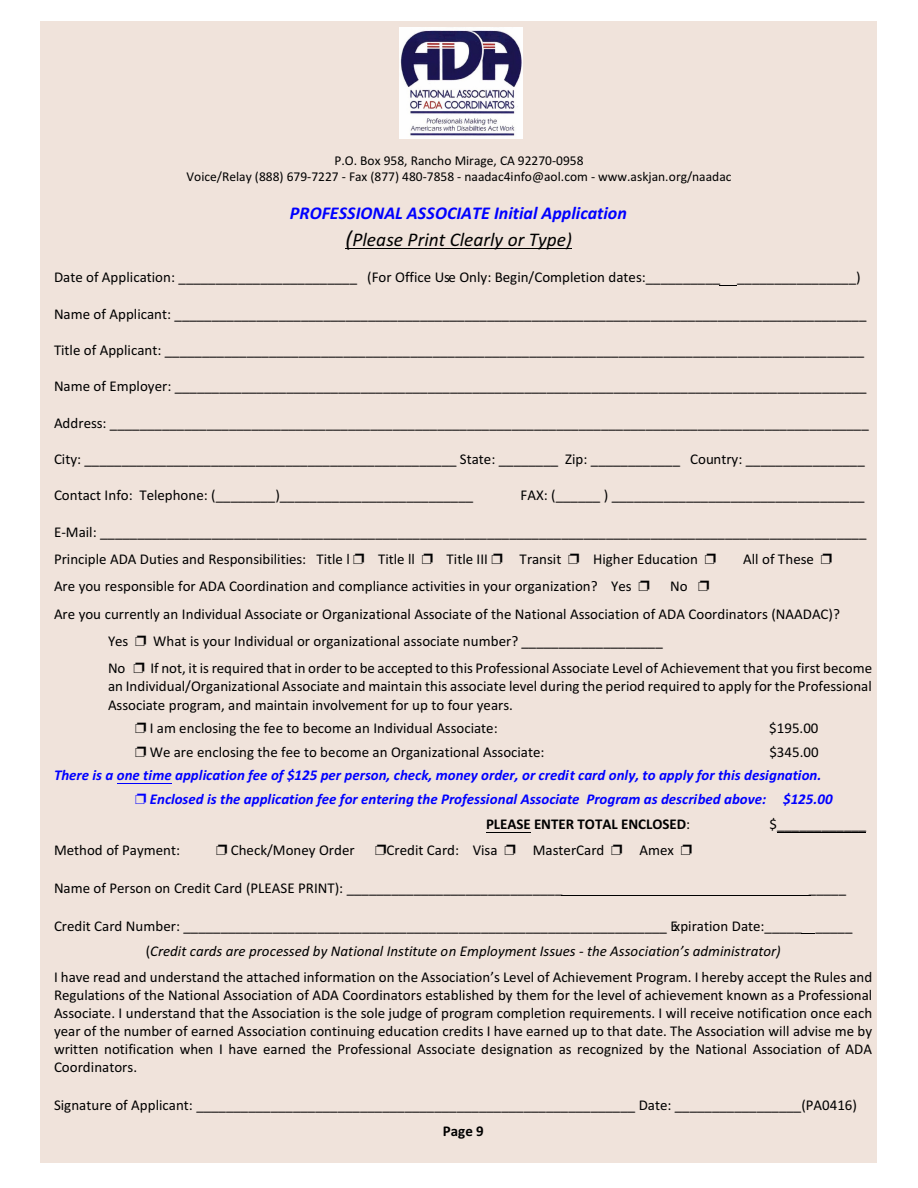
<style>
.page{position:relative;width:918px;height:1188px;background:#fff}
.page>*{position:absolute;margin:0;border:0;box-sizing:border-box;transform-origin:0 0}
.t1{font:italic 19.5px "Calibri";color:#000}
.t2{font:italic 700 18px "Calibri";color:#00f}
.t3{font:15px/18.1px "Calibri";color:#000;text-align:justify}
.t4{font:italic 700 15px/23.5px "Calibri";color:#00f}
.t5{font:italic 15px "Calibri";color:#000}
.t6{font:700 15px "Calibri";color:#000}
.t7{font:13.5px/16.4px "Calibri";color:#000;text-align:center}
.s1{font-size:22.5px}
.s2{font-weight:400}
.s3{font-style:normal}
</style>
<div class="page">
<div style="left:40px;top:22px;width:838px;height:1141px;background:#f0e3db"></div>
<img style="left:399px;top:27px;width:123px;height:111px">
<hr style="left:346px;top:248px;width:226px;height:1px;background:#000">
<svg style="left:720px;top:285px;width:17px;height:1px"></svg>
<hr style="left:117px;top:783px;width:55px;height:1px;background:#00f">
<hr style="left:486px;top:832px;width:45px;height:1px;background:#000">
<hr style="left:777px;top:832px;width:89px;height:1px;background:#000">
<hr style="left:561px;top:895px;width:249px;height:1px;background:#000">
<svg style="left:802px;top:933px;width:13px;height:1px"></svg>
<p class="t7" style="left:186px;top:154px;width:547px">P.O. Box 958, Rancho Mirage, CA 92270-0958<br>Voice/Relay (888) 679-7227 - Fax (877) 480-7858 - naadac4info@aol.com - www.askjan.org/naadac</p>
<p class="t2" style="left:290px;top:206px;width:338px">PROFESSIONAL ASSOCIATE Initial Application</p>
<h1 class="t1" style="left:346px;top:231px;width:228px"><span class="s1">(</span>Please Print Clearly or Type)</h1>
<p class="t3" style="left:54px;top:269px;width:808px">Date of Application: ________________________ (For Office Use Only: Begin/Completion dates:__________ ________________)</p>
<p class="t3" style="left:54px;top:306px;width:814px">Name of Applicant: _____________________________________________________________________________________________</p>
<p class="t3" style="left:54px;top:342px;width:812px">Title of Applicant: ______________________________________________________________________________________________</p>
<p class="t3" style="left:54px;top:378px;width:814px">Name of Employer: _____________________________________________________________________________________________</p>
<p class="t3" style="left:54px;top:415px;width:816px">Address: ______________________________________________________________________________________________________</p>
<p class="t3" style="left:54px;top:451px;width:812px">City: __________________________________________________ State: ________ Zip: ____________ Country: ________________</p>
<p class="t3" style="left:54px;top:488px;width:421px">Contact Info: Telephone: (________)__________________________</p>
<p class="t3" style="left:521px;top:488px;width:346px">FAX: (______ ) __________________________________</p>
<p class="t3" style="left:54px;top:519px;width:814px;line-height:27.3px">E-Mail: _______________________________________________________________________________________________________<br>Principle ADA Duties and Responsibilities: Title l</p>
<p class="t3" style="left:378px;top:551px;width:38px">Title ll</p>
<p class="t3" style="left:447px;top:551px;width:43px">Title III</p>
<p class="t3" style="left:520px;top:551px;width:43px">Transit</p>
<p class="t3" style="left:593px;top:551px;width:106px">Higher Education</p>
<p class="t3" style="left:743px;top:551px;width:72px">All of These</p>
<p class="t3" style="left:54px;top:578px;width:579px">Are you responsible for ADA Coordination and compliance activities in your organization? Yes</p>
<p class="t3" style="left:670px;top:578px;width:19px">No</p>
<p class="t3" style="left:54px;top:606px;width:788px">Are you currently an Individual Associate or Organizational Associate of the National Association of ADA Coordinators (NAADAC)?</p>
<p class="t3" style="left:108px;top:633px;width:22px">Yes</p>
<p class="t3" style="left:153px;top:633px;width:511px">What is your Individual or organizational associate number? ___________________</p>
<p class="t3" style="left:108px;top:660px;width:19px">No</p>
<p class="t3" style="left:108px;top:660px;width:766px;text-indent:42px">If not, it is required that in order to be accepted to this Professional Associate Level of Achievement that you first become an Individual/Organizational Associate and maintain this associate level during the period required to apply for the Professional Associate program, and maintain involvement for up to four years.</p>
<p class="t3" style="left:150px;top:720px;width:349px">I am enclosing the fee to become an Individual Associate:</p>
<p class="t3" style="left:769px;top:720px;width:51px">$195.00</p>
<p class="t3" style="left:150px;top:744px;width:396px">We are enclosing the fee to become an Organizational Associate:</p>
<p class="t3" style="left:769px;top:744px;width:51px">$345.00</p>
<p class="t4" style="left:150px;top:765px;width:684px;text-indent:-96px">There is a one time application fee of $125 per person, check, money order, or credit card only, to apply for this designation.<br>Enclosed is the application fee for entering the Professional Associate Program as described above: $125.00</p>
<p class="t6" style="left:486px;top:818px;width:206px">PLEASE ENTER TOTAL ENCLOSED<span class="s2">:</span></p>
<p class="t3" style="left:770px;top:816px;width:98px">$____________</p>
<p class="t3" style="left:54px;top:842px;width:128px">Method of Payment:</p>
<p class="t3" style="left:231px;top:842px;width:126px">Check/Money Order</p>
<p class="t3" style="left:387px;top:842px;width:113px">Credit Card: Visa</p>
<p class="t3" style="left:533px;top:842px;width:73px">MasterCard</p>
<p class="t3" style="left:640px;top:842px;width:36px">Amex</p>
<p class="t3" style="left:54px;top:880px;width:510px">Name of Person on Credit Card (PLEASE PRINT): _____________________________</p>
<p class="t3" style="left:809px;top:880px;width:39px">_____</p>
<p class="t3" style="left:54px;top:918px;width:800px">Credit Card Number: _________________________________________________________________ Expiration Date:_____ _____</p>
<p class="t5" style="left:146px;top:945px;width:636px"><span class="s3">(</span>Credit cards are processed by National Institute on Employment Issues - the Association’s administrator)</p>
<p class="t3" style="left:54px;top:969px;width:820px">I have read and understand the attached information on the Association’s Level of Achievement Program. I hereby accept the Rules and</p>
<p class="t3" style="left:54px;top:987px;width:820px">Regulations of the National Association of ADA Coordinators established by them for the level of achievement known as a Professional Associate. I understand that the Association is the sole judge of program completion requirements. I will receive notification once each year of the number of earned Association continuing education credits I have earned up to that date. The Association will advise me by written notification when I have earned the Professional Associate designation as recognized by the National Association of ADA Coordinators.</p>
<p class="t3" style="left:54px;top:1098px;width:805px">Signature of Applicant: ___________________________________________________________ Date: _________________(PA0416)</p>
<p class="t6" style="left:443px;top:1125px;width:42px">Page 9</p>
</div>
